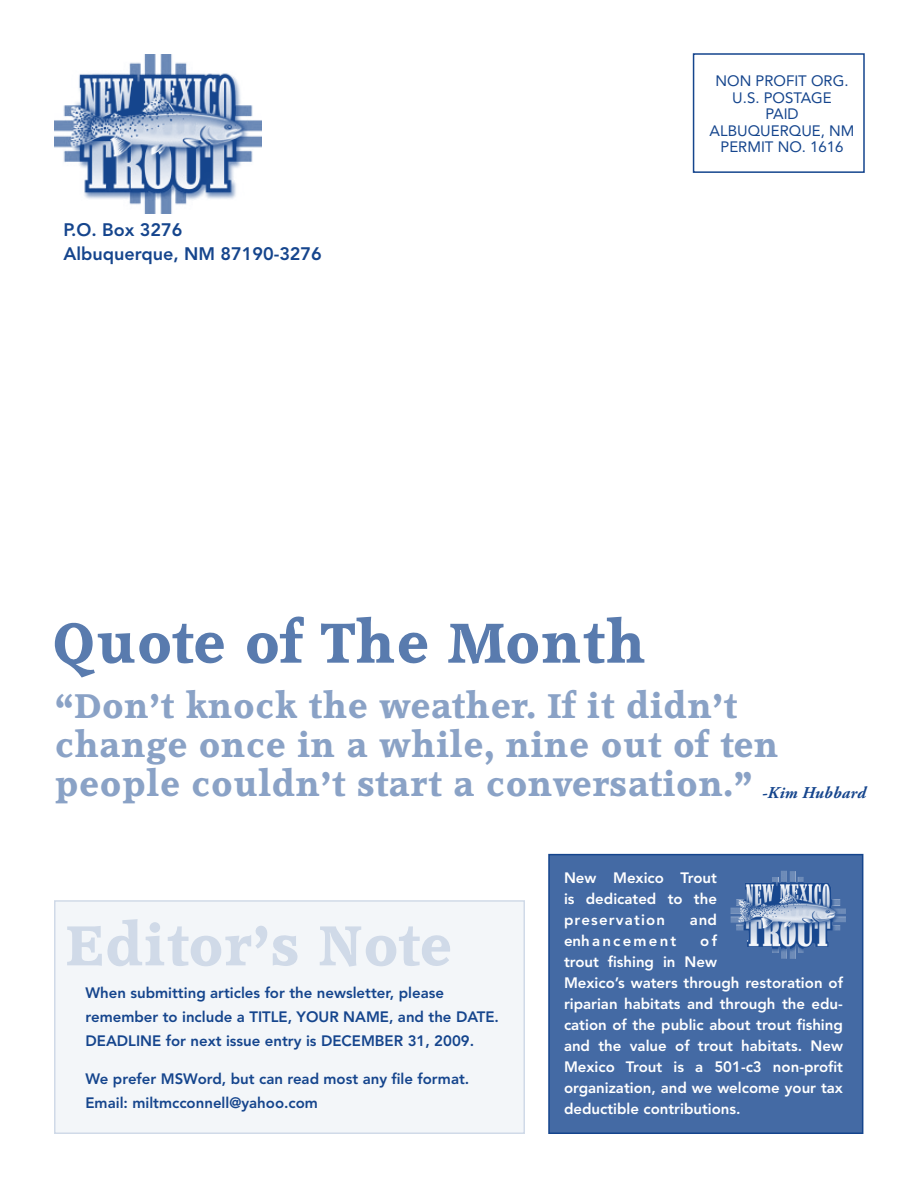
<style>
.page{position:relative;width:918px;height:1188px;background:#fff}
.page>*{position:absolute;margin:0;border:0;box-sizing:border-box;transform-origin:0 0}
.t1{font:54px "Acclamation";letter-spacing:.04em;color:#597bae}
.t2{font:54px "Acclamation";letter-spacing:.04em;color:#d0dae8}
.t3{font:33px/39px "Acclamation";letter-spacing:.04em;color:#8aa2c6}
.t4{font:800 18px/24px "Avenir";color:#15458d}
.t5{font:800 15px/21px "Avenir";color:#fff;text-align:justify}
.t6{font:800 15px/24px "Avenir";color:#15458d}
.t7{font:15px/16.5px "Avenir";color:#15458d;text-align:center}
.t8{font:800 15px "Avenir";letter-spacing:.15em;color:#fff}
.s1{font-family:"Adobe Garamond Pro";font-weight:700;font-style:italic;font-size:16.5px;color:#15458d}
</style>
<div class="page">
<div style="left:548px;top:854px;width:315px;height:280px;background:#446aa4;border:2px solid #15458d"></div>
<img style="left:54px;top:54px;width:207px;height:160px">
<div style="left:54px;top:900px;width:471px;height:234px;background:#f3f6f9;border:2px solid #d0dae8"></div>
<div style="left:693px;top:53px;width:172px;height:120px;border:2px solid #15458d"></div>
<img style="left:730px;top:871px;width:116px;height:88px">
<p class="t4" style="left:63px;top:218px;width:260px">P.O. Box 3276<br>Albuquerque, NM 87190-3276</p>
<p class="t7" style="left:710px;top:73px;width:146px">NON PROFIT ORG.<br>U.S. POSTAGE<br>PAID<br>ALBUQUERQUE, NM<br>PERMIT NO. 1616</p>
<h1 class="t1" style="left:53px;top:612px;width:594px">Quote of The Month</h1>
<h2 class="t3" style="left:56px;top:688px;width:812px">“Don’t knock the weather. If it didn’t change once in a while, nine out of ten people couldn’t start a conversation.” <span class="s1">-Kim Hubbard</span></h2>
<h1 class="t2" style="left:67px;top:915px;width:386px">Editor’s Note</h1>
<p class="t6" style="left:86px;top:981px;width:415px">When submitting articles for the newsletter, please remember to include a TITLE, YOUR NAME, and the DATE.<br>DEADLINE for next issue entry is DECEMBER 31, 2009.</p>
<p class="t6" style="left:86px;top:1066px;width:385px">We prefer MSWord, but can read most any file format.<br>Email: miltmcconnell@yahoo.com</p>
<p class="t5" style="left:564px;top:868px;width:154px">New Mexico Trout is dedicated to the preservation</p>
<p class="t5" style="left:690px;top:910px;width:29px">and</p>
<p class="t5" style="left:564px;top:931px;width:281px;text-align:left;text-indent:136px">of<br>trout fishing in New<br>Mexico’s waters through restoration of riparian habitats and through the edu&shy;cation of the public about trout fishing and the value of trout habitats. New<br>Mexico Trout is a 501-c3 non-profit organization, and we welcome your tax deductible contributions.</p>
<p class="t8" style="left:564px;top:932px;width:114px">enhancement</p>
</div>
